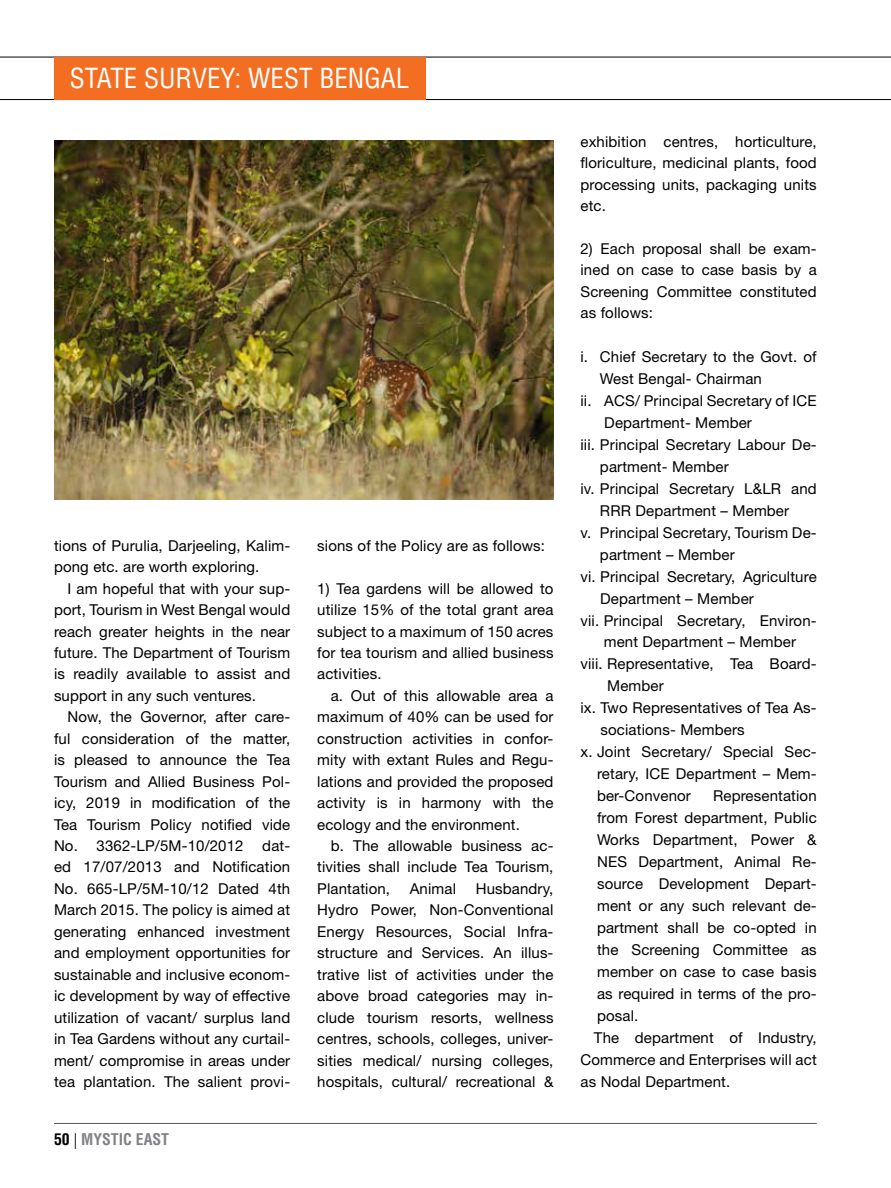
<style>
.page{position:relative;width:891px;height:1188px;background:#fff}
.page>*{position:absolute;margin:0;border:0;box-sizing:border-box;transform-origin:0 0}
.t1{font:condensed 27px "Helvetica LT Std";color:#fff}
.t2{font:700 condensed 15.75px "Helvetica LT Std";color:#808285}
.t3{font:15px/21.5px "Helvetica Neue LT Std";letter-spacing:.01em;color:#000;text-align:justify}
.s1{color:#000}
.s2{font-weight:300;font-stretch:normal;color:#000}
</style>
<div class="page">
<hr style="left:54px;top:1123px;width:763px;height:1px;background:#58595b">
<hr style="left:0;top:57px;width:891px;height:1px;background:#000">
<hr style="left:0;top:99px;width:891px;height:1px;background:#000">
<div style="left:54px;top:57px;width:371px;height:42px;background:#f36e21"></div>
<img style="left:54px;top:140px;width:500px;height:360px">
<h1 class="t1" style="left:70px;top:61px;width:341px">STATE SURVEY: WEST BENGAL</h1>
<p class="t3" style="left:54px;top:534px;width:238px">tions of Purulia, Darjeeling, Kalim&shy;pong etc. are worth exploring.</p>
<p class="t3" style="left:54px;top:577px;width:238px;text-indent:14px">I am hopeful that with your sup&shy;port, Tourism in West Bengal would reach greater heights in the near future. The Department of Tourism is readily available to assist and support in any such ventures.</p>
<p class="t3" style="left:54px;top:706px;width:238px;text-indent:14px">Now, the Governor, after care&shy;ful consideration of the matter, is pleased to announce the Tea Tourism and Allied Business Pol&shy;icy, 2019 in modification of the Tea Tourism Policy notified vide No. 3362-LP/5M-10/2012 dat&shy;ed 17/07/2013 and Notification No. 665-LP/5M-10/12 Dated 4th March 2015. The policy is aimed at generating enhanced investment and employment opportunities for sustainable and inclusive econom&shy;ic development by way of effective utilization of vacant/ surplus land in Tea Gardens without any curtail&shy;ment/ compromise in areas under tea plantation. The salient provi-</p>
<p class="t2" style="left:54px;top:1130px;width:117px"><span class="s1">50</span> <span class="s2">|</span> MYSTIC EAST</p>
<p class="t3" style="left:317px;top:534px;width:229px">sions of the Policy are as follows:</p>
<p class="t3" style="left:317px;top:577px;width:238px">1) Tea gardens will be allowed to utilize 15% of the total grant area subject to a maximum of 150 acres for tea tourism and allied business activities.</p>
<p class="t3" style="left:317px;top:685px;width:238px;text-indent:13px">a. Out of this allowable area a maximum of 40% can be used for construction activities in confor&shy;mity with extant Rules and Regu&shy;lations and provided the proposed activity is in harmony with the ecology and the environment.</p>
<p class="t3" style="left:317px;top:835px;width:238px;text-indent:13px">b. The allowable business ac&shy;tivities shall include Tea Tourism, Plantation,</p>
<p class="t3" style="left:317px;top:878px;width:238px;text-indent:158px">Husbandry, Hydro Power, Non-Conventional Energy Resources, Social Infra&shy;structure and Services. An illus&shy;trative list of activities under the above broad categories may in&shy;clude tourism resorts, wellness centres, schools, colleges, univer&shy;sities medical/ nursing colleges, hospitals, cultural/ recreational &amp;</p>
<p class="t3" style="left:410px;top:878px;width:48px">Animal</p>
<p class="t3" style="left:580px;top:131px;width:238px">exhibition centres, horticulture, floriculture, medicinal plants, food processing units, packaging units etc.</p>
<p class="t3" style="left:580px;top:238px;width:238px">2) Each proposal shall be exam&shy;ined on case to case basis by a Screening Committee constituted as follows:</p>
<p class="t3" style="left:580px;top:346px;width:238px">i. Chief Secretary to the Govt. of</p>
<p class="t3" style="left:600px;top:368px;width:163px">West Bengal- Chairman</p>
<p class="t3" style="left:580px;top:390px;width:238px">ii. ACS/ Principal Secretary of ICE</p>
<p class="t3" style="left:604px;top:411px;width:149px">Department- Member</p>
<p class="t3" style="left:580px;top:433px;width:238px">iii. Principal Secretary Labour De-</p>
<p class="t3" style="left:600px;top:455px;width:130px">partment- Member</p>
<p class="t3" style="left:580px;top:477px;width:238px">iv. Principal Secretary L&amp;LR and</p>
<p class="t3" style="left:600px;top:499px;width:191px">RRR Department – Member</p>
<p class="t3" style="left:580px;top:521px;width:238px">v. Principal Secretary, Tourism De-</p>
<p class="t3" style="left:600px;top:543px;width:136px">partment – Member</p>
<p class="t3" style="left:580px;top:565px;width:238px">vi. Principal Secretary, Agriculture</p>
<p class="t3" style="left:600px;top:587px;width:155px">Department – Member</p>
<p class="t3" style="left:580px;top:609px;width:238px">vii. Principal Secretary, Environ-</p>
<p class="t3" style="left:604px;top:631px;width:194px">ment Department – Member</p>
<p class="t3" style="left:580px;top:653px;width:238px">viii. Representative, Tea Board-</p>
<p class="t3" style="left:607px;top:675px;width:58px">Member</p>
<p class="t3" style="left:580px;top:697px;width:238px">ix. Two Representatives of Tea As-</p>
<p class="t3" style="left:601px;top:719px;width:146px">sociations- Members</p>
<p class="t3" style="left:580px;top:741px;width:238px">x. Joint Secretary/ Special Sec-</p>
<p class="t3" style="left:597px;top:763px;width:221px">retary, ICE Department – Mem-</p>
<p class="t3" style="left:597px;top:785px;width:95px">ber-Convenor</p>
<p class="t3" style="left:713px;top:785px;width:105px">Representation</p>
<p class="t3" style="left:597px;top:807px;width:221px">from Forest department, Public</p>
<p class="t3" style="left:597px;top:829px;width:221px">Works Department, Power &amp;</p>
<p class="t3" style="left:597px;top:851px;width:221px">NES Department, Animal Re-</p>
<p class="t3" style="left:597px;top:873px;width:221px">source Development Depart-</p>
<p class="t3" style="left:597px;top:895px;width:221px">ment or any such relevant de-</p>
<p class="t3" style="left:597px;top:917px;width:221px">partment shall be co-opted in</p>
<p class="t3" style="left:597px;top:939px;width:221px">the Screening Committee as</p>
<p class="t3" style="left:597px;top:961px;width:221px">member on case to case basis</p>
<p class="t3" style="left:597px;top:983px;width:221px">as required in terms of the pro-</p>
<p class="t3" style="left:597px;top:1005px;width:43px">posal.</p>
<p class="t3" style="left:594px;top:1027px;width:224px">The department of Industry,</p>
<p class="t3" style="left:580px;top:1049px;width:238px">Commerce and Enterprises will act</p>
<p class="t3" style="left:580px;top:1071px;width:151px">as Nodal Department.</p>
</div>
